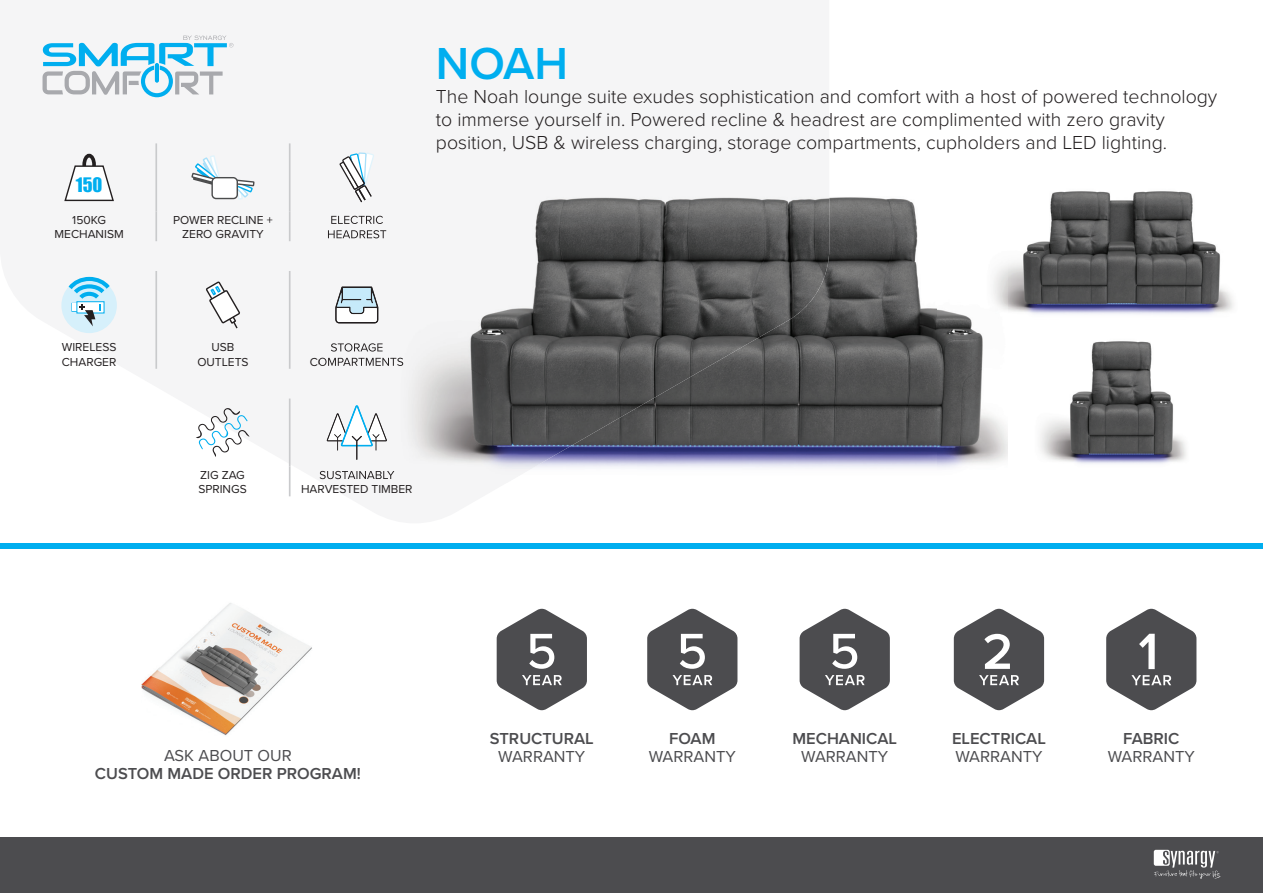
<style>
.page{position:relative;width:1263px;height:893px;background:#fff}
.page>*{position:absolute;margin:0;border:0;box-sizing:border-box;transform-origin:0 0}
.t1{font:600 46.5px "Proxima Nova";color:#00aeef}
.t2{font:300 19.5px/23.4px "Proxima Nova";color:#231f20}
.t3{font:18.3px "Impact";color:#00aeef}
.t4{font:600 16.5px "Proxima Nova";color:#4c4c4f}
.t5{font:16.5px "Proxima Nova";color:#4c4c4f}
.t6{font:12px/14.4px "Proxima Nova";color:#231f20;text-align:center}
</style>
<div class="page">
<div style="left:0;top:838px;width:1263px;height:55px;background:#4c4c4f"></div>
<div style="left:0;top:543px;width:1263px;height:6px;background:#00aeef"></div>
<svg style="left:43px;top:36px;width:190px;height:61px"></svg>
<svg style="left:1154px;top:850px;width:66px;height:29px"></svg>
<svg style="left:647px;top:609px;width:90px;height:101px"></svg>
<svg style="left:497px;top:609px;width:90px;height:101px"></svg>
<svg style="left:800px;top:609px;width:90px;height:101px"></svg>
<svg style="left:954px;top:609px;width:90px;height:101px"></svg>
<svg style="left:1106px;top:609px;width:90px;height:101px"></svg>
<hr style="left:289px;top:143px;width:1px;height:68px;background:#c9cacc">
<hr style="left:289px;top:211px;width:1px;height:30px;background:#c9cacc">
<hr style="left:289px;top:271px;width:1px;height:68px;background:#c9cacc">
<hr style="left:289px;top:339px;width:1px;height:30px;background:#c9cacc">
<hr style="left:155px;top:143px;width:2px;height:68px;background:#c9cacc">
<hr style="left:155px;top:211px;width:2px;height:30px;background:#c9cacc">
<hr style="left:155px;top:271px;width:2px;height:68px;background:#c9cacc">
<hr style="left:155px;top:339px;width:2px;height:30px;background:#c9cacc">
<hr style="left:289px;top:399px;width:1px;height:68px;background:#c9cacc">
<svg style="left:289px;top:467px;width:1px;height:29px"></svg>
<div style="left:82px;top:154px;width:14px;height:22px;border:4px solid #231f20;border-radius:50%"></div>
<svg style="left:64px;top:164px;width:50px;height:38px"></svg>
<svg style="left:191px;top:155px;width:32px;height:30px"></svg>
<svg style="left:229px;top:176px;width:26px;height:24px"></svg>
<div style="left:212px;top:178px;width:25px;height:21px;background:#fff;border-radius:4px"></div>
<div style="left:211px;top:177px;width:27px;height:22px;border:1px solid #4b4c4d;border-radius:4px"></div>
<div style="left:61px;top:278px;width:56px;height:55px;background:#d6f0fb;border-radius:50%"></div>
<svg style="left:64px;top:276px;width:50px;height:50px"></svg>
<svg style="left:205px;top:281px;width:36px;height:48px"></svg>
<svg style="left:196px;top:408px;width:53px;height:49px"></svg>
<img style="left:829px;top:197px;width:125px;height:271px">
<img style="left:954px;top:320px;width:27px;height:14px">
<img style="left:319px;top:196px;width:510px;height:284px">
<svg style="left:339px;top:152px;width:35px;height:50px"></svg>
<img style="left:331px;top:216px;width:52px;height:8px">
<img style="left:328px;top:230px;width:58px;height:8px">
<img style="left:335px;top:287px;width:43px;height:36px">
<img style="left:337px;top:313px;width:40px;height:9px">
<img style="left:337px;top:288px;width:40px;height:25px">
<img style="left:331px;top:343px;width:52px;height:9px">
<img style="left:319px;top:358px;width:84px;height:8px">
<img style="left:373px;top:413px;width:14px;height:28px">
<img style="left:372px;top:434px;width:7px;height:17px">
<img style="left:327px;top:413px;width:14px;height:28px">
<img style="left:334px;top:434px;width:7px;height:17px">
<img style="left:341px;top:405px;width:32px;height:41px">
<img style="left:352px;top:436px;width:10px;height:24px">
<img style="left:320px;top:471px;width:74px;height:8px">
<img style="left:938px;top:191px;width:296px;height:129px">
<img style="left:938px;top:334px;width:248px;height:134px">
<img style="left:141px;top:603px;width:171px;height:133px">
<p class="t3" style="left:76px;top:170px;width:28px">150</p>
<p class="t6" style="left:55px;top:212px;width:71px">150KG<br>MECHANISM</p>
<p class="t6" style="left:173px;top:212px;width:101px">POWER RECLINE +<br>ZERO GRAVITY</p>
<h1 class="t1" style="left:436px;top:29px;width:134px">NOAH</h1>
<p class="t2" style="left:436px;top:83px;width:783px">The Noah lounge suite exudes sophistication and comfort with a host of powered technology to immerse yourself in. Powered recline &amp; headrest are complimented with zero gravity position, USB &amp; wireless charging, storage compartments, cupholders and LED lighting.</p>
<p class="t6" style="left:62px;top:340px;width:56px;text-align:left">WIRELESS<br>CHARGER</p>
<p class="t6" style="left:197px;top:340px;width:53px">USB<br>OUTLETS</p>
<p class="t6" style="left:198px;top:467px;width:50px;text-align:left">ZIG ZAG<br>SPRINGS</p>
<p class="t6" style="left:301px;top:482px;width:113px">HARVESTED TIMBER</p>
<p class="t5" style="left:164px;top:743px;width:129px">ASK ABOUT OUR</p>
<p class="t4" style="left:95px;top:761px;width:267px">CUSTOM MADE ORDER PROGRAM!</p>
<p class="t4" style="left:490px;top:726px;width:106px">STRUCTURAL</p>
<p class="t5" style="left:498px;top:744px;width:88px">WARRANTY</p>
<p class="t4" style="left:669px;top:726px;width:48px">FOAM</p>
<p class="t5" style="left:649px;top:744px;width:88px">WARRANTY</p>
<p class="t4" style="left:792px;top:726px;width:106px">MECHANICAL</p>
<p class="t5" style="left:801px;top:744px;width:88px">WARRANTY</p>
<p class="t4" style="left:952px;top:726px;width:95px">ELECTRICAL</p>
<p class="t5" style="left:955px;top:744px;width:88px">WARRANTY</p>
<p class="t4" style="left:1123px;top:726px;width:58px">FABRIC</p>
<p class="t5" style="left:1108px;top:744px;width:88px">WARRANTY</p>
</div>
